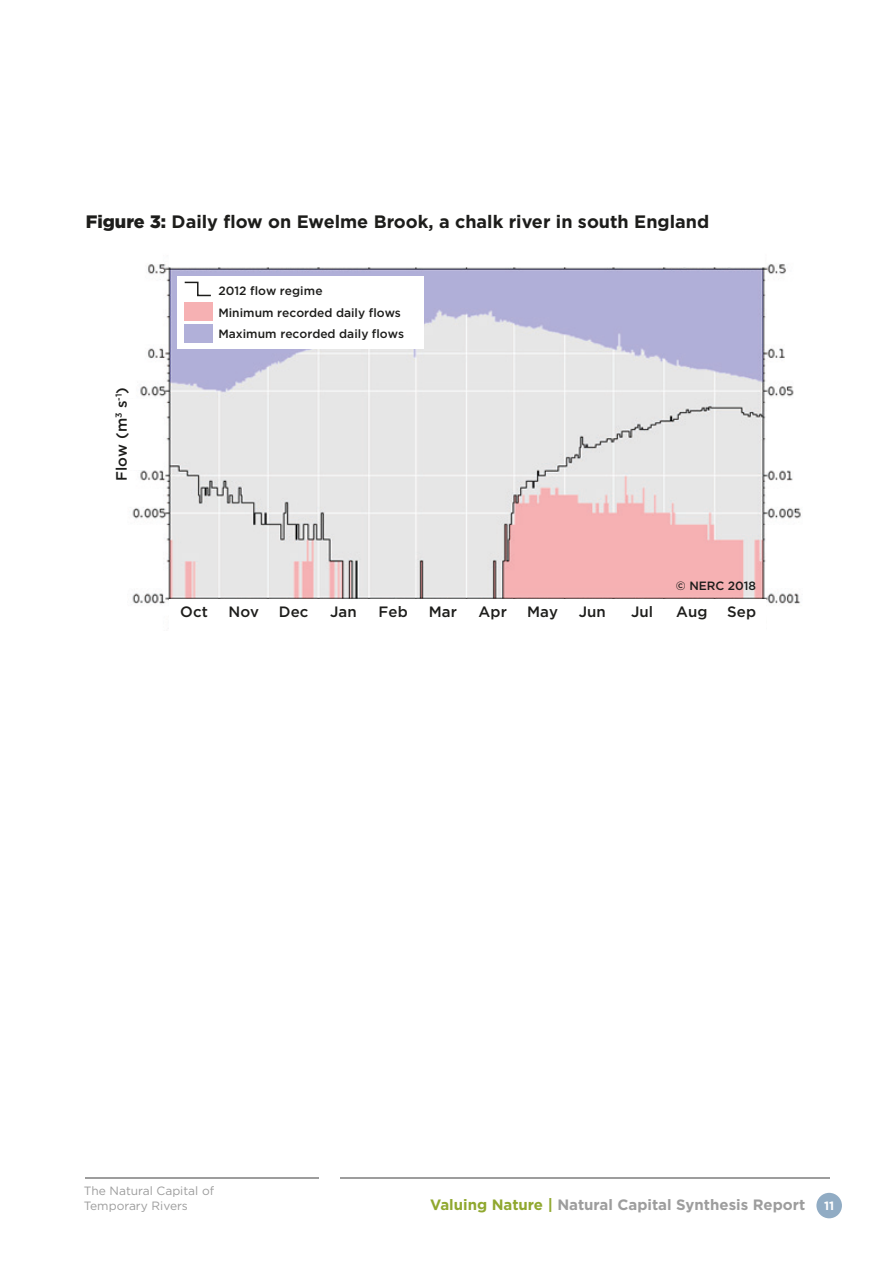
<style>
.page{position:relative;width:893px;height:1263px;background:#fff}
.page>*{position:absolute;margin:0;border:0;box-sizing:border-box;transform-origin:0 0}
.t1{font:700 18px "Gotham";color:#1d1d1b}
.t2{font:500 15px "Gotham";letter-spacing:.005em;color:#1d1d1b}
.t3{font:700 15px "Gotham";color:#9d9d9d}
.t4{font:500 12px/21.8px "Gotham";color:#1d1d1b}
.t5{font:12px/15px "Gotham";color:#9d9d9d}
.t6{font:700 12px "Gotham";color:#fff}
.s1{font-weight:900}
.s2{color:#90a82f}
</style>
<div class="page">
<div style="left:816px;top:1193px;width:26px;height:25px;background:#91acc4;border-radius:50%"></div>
<hr style="left:340px;top:1178px;width:489px;height:1px;background:#9d9d9d">
<hr style="left:85px;top:1178px;width:234px;height:1px;background:#9d9d9d">
<img style="left:132px;top:264px;width:669px;height:340px">
<div style="left:178px;top:276px;width:246px;height:73px;background:#fff"></div>
<svg style="left:184px;top:281px;width:27px;height:16px"></svg>
<div style="left:184px;top:325px;width:29px;height:18px;background:#b1b0d9"></div>
<div style="left:125px;top:399px;width:23px;height:71px;background:#fff"></div>
<div style="left:170px;top:599px;width:596px;height:37px;background:#fff"></div>
<p class="t1" style="left:86px;top:211px;width:625px"><span class="s1">Figure 3:</span> Daily flow on Ewelme Brook, a chalk river in south England</p>
<p class="t2" style="left:113px;top:481px;width:95px;rotate:-90deg">Flow (m<sup>3</sup> s<sup>-1</sup>)</p>
<p class="t4" style="left:218px;top:280px;width:184px">2012 flow regime<br>Minimum recorded daily flows</p>
<p class="t4" style="left:218px;top:322px;width:187px">Maximum recorded daily flows</p>
<p class="t4" style="left:676px;top:574px;width:82px">© NERC 2018</p>
<p class="t2" style="left:180px;top:603px;width:29px">Oct</p>
<p class="t2" style="left:228px;top:603px;width:32px">Nov</p>
<p class="t2" style="left:279px;top:603px;width:31px">Dec</p>
<p class="t2" style="left:330px;top:603px;width:28px">Jan</p>
<p class="t2" style="left:379px;top:603px;width:31px">Feb</p>
<p class="t2" style="left:429px;top:603px;width:30px">Mar</p>
<p class="t2" style="left:479px;top:603px;width:30px">Apr</p>
<p class="t2" style="left:527px;top:603px;width:32px">May</p>
<p class="t2" style="left:579px;top:603px;width:29px">Jun</p>
<p class="t2" style="left:631px;top:603px;width:24px">Jul</p>
<p class="t2" style="left:676px;top:603px;width:33px">Aug</p>
<p class="t2" style="left:727px;top:603px;width:30px">Sep</p>
<p class="t5" style="left:84px;top:1183px;width:132px">The Natural Capital of<br>Temporary Rivers</p>
<p class="t3" style="left:430px;top:1196px;width:376px"><span class="s2">Valuing Nature |</span> Natural Capital Synthesis Report</p>
<p class="t6" style="left:824px;top:1199px;width:12px">11</p>
</div>
